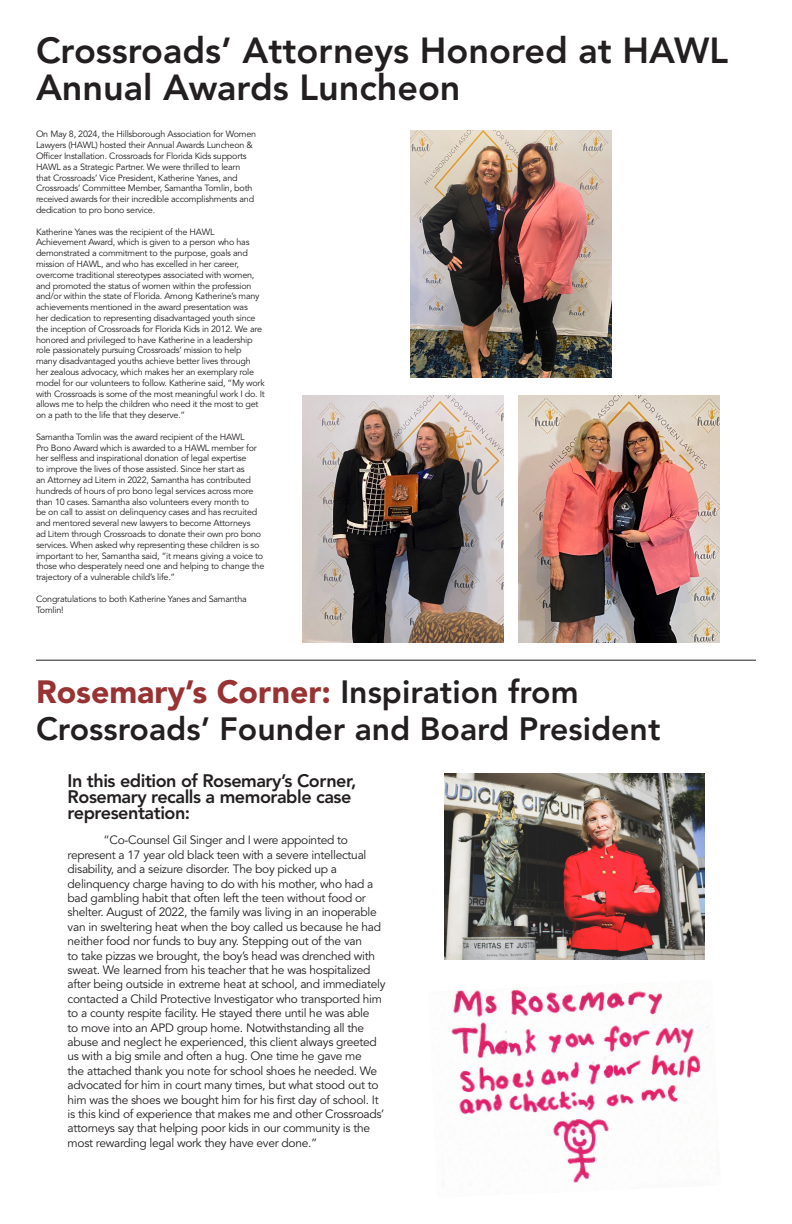
<style>
.page{position:relative;width:792px;height:1224px;background:#fff}
.page>*{position:absolute;margin:0;border:0;box-sizing:border-box;transform-origin:0 0}
.Article_title_-_black{font:800 36px/37px "Avenir LT Std";color:#231f20}
.Article_title_-_black-2{font:800 32px/37px "Avenir LT Std";color:#231f20}
.Body_-_black{font:800 18px/16px "Avenir LT Std";letter-spacing:-.025em;color:#231f20}
.Body_-_black-2{font:12px/14.4px "Avenir LT Std";letter-spacing:-.025em;color:#231f20}
.Body_-_black-3{font:9px/10.8px "Avenir LT Std";letter-spacing:-.025em;color:#231f20}
.s1{font-weight:900;color:#933}
</style>
<div class="page">
<img style="left:411px;top:131px;width:201px;height:247px">
<hr style="left:36px;top:660px;width:720px;height:1px;background:#231f20">
<img style="left:303px;top:395px;width:201px;height:248px">
<img style="left:518px;top:395px;width:201px;height:248px">
<img style="left:445px;top:774px;width:260px;height:185px">
<img style="left:443px;top:989px;width:275px;height:196px">
<p class="Article_title_-_black" style="left:36px;top:32px;width:694px">Crossroads’ Attorneys Honored at HAWL<br>Annual Awards Luncheon</p>
<p class="Body_-_black-3" style="left:36px;top:129px;width:222px">On May 8, 2024, the Hillsborough Association for Women Lawyers (HAWL) hosted their Annual Awards Luncheon &amp; Officer Installation. Crossroads for Florida Kids supports HAWL as a Strategic Partner. We were thrilled to learn that Crossroads’ Vice President, Katherine Yanes, and Crossroads’ Committee Member, Samantha Tomlin, both received awards for their incredible accomplishments and dedication to pro bono service.</p>
<p class="Body_-_black-3" style="left:36px;top:226px;width:230px">Katherine Yanes was the recipient of the HAWL Achievement Award, which is given to a person who has demonstrated a commitment to the purpose, goals and mission of HAWL, and who has excelled in her career, overcome traditional stereotypes associated with women, and promoted the status of women within the profession and/or within the state of Florida. Among Katherine’s many achievements mentioned in the award presentation was<br>her dedication to representing disadvantaged youth since the inception of Crossroads for Florida Kids in 2012. We are honored and privileged to have Katherine in a leadership role passionately pursuing Crossroads’ mission to help<br>many disadvantaged youths achieve better lives through her zealous advocacy, which makes her an exemplary role model for our volunteers to follow. Katherine said, “My work with Crossroads is some of the most meaningful work I do. It allows me to help the children who need it the most to get on a path to the life that they deserve.”</p>
<p class="Body_-_black-3" style="left:36px;top:432px;width:230px">Samantha Tomlin was the award recipient of the HAWL<br>Pro Bono Award which is awarded to a HAWL member for her selfless and inspirational donation of legal expertise<br>to improve the lives of those assisted. Since her start as<br>an Attorney ad Litem in 2022, Samantha has contributed hundreds of hours of pro bono legal services across more than 10 cases. Samantha also volunteers every month to<br>be on call to assist on delinquency cases and has recruited and mentored several new lawyers to become Attorneys<br>ad Litem through Crossroads to donate their own pro bono services. When asked why representing these children is so important to her, Samantha said, “it means giving a voice to those who desperately need one and helping to change the trajectory of a vulnerable child’s life.”</p>
<p class="Body_-_black-3" style="left:36px;top:594px;width:212px">Congratulations to both Katherine Yanes and Samantha<br>Tomlin!</p>
<p class="Article_title_-_black-2" style="left:36px;top:674px;width:626px"><span class="s1">Rosemary’s Corner:</span> Inspiration from<br>Crossroads’ Founder and Board President</p>
<p class="Body_-_black" style="left:68px;top:773px;width:290px">In this edition of Rosemary’s Corner,<br>Rosemary recalls a memorable case representation:</p>
<p class="Body_-_black-2" style="left:68px;top:833px;width:319px;text-indent:36px">“Co-Counsel Gil Singer and I were appointed to represent a 17 year old black teen with a severe intellectual disability, and a seizure disorder. The boy picked up a delinquency charge having to do with his mother, who had a bad gambling habit that often left the teen without food or shelter. August of 2022, the family was living in an inoperable van in sweltering heat when the boy called us because he had neither food nor funds to buy any. Stepping out of the van<br>to take pizzas we brought, the boy’s head was drenched with sweat. We learned from his teacher that he was hospitalized after being outside in extreme heat at school, and immediately contacted a Child Protective Investigator who transported him to a county respite facility. He stayed there until he was able<br>to move into an APD group home. Notwithstanding all the abuse and neglect he experienced, this client always greeted us with a big smile and often a hug. One time he gave me<br>the attached thank you note for school shoes he needed. We advocated for him in court many times, but what stood out to him was the shoes we bought him for his first day of school. It is this kind of experience that makes me and other Crossroads’ attorneys say that helping poor kids in our community is the most rewarding legal work they have ever done.”</p>
</div>
